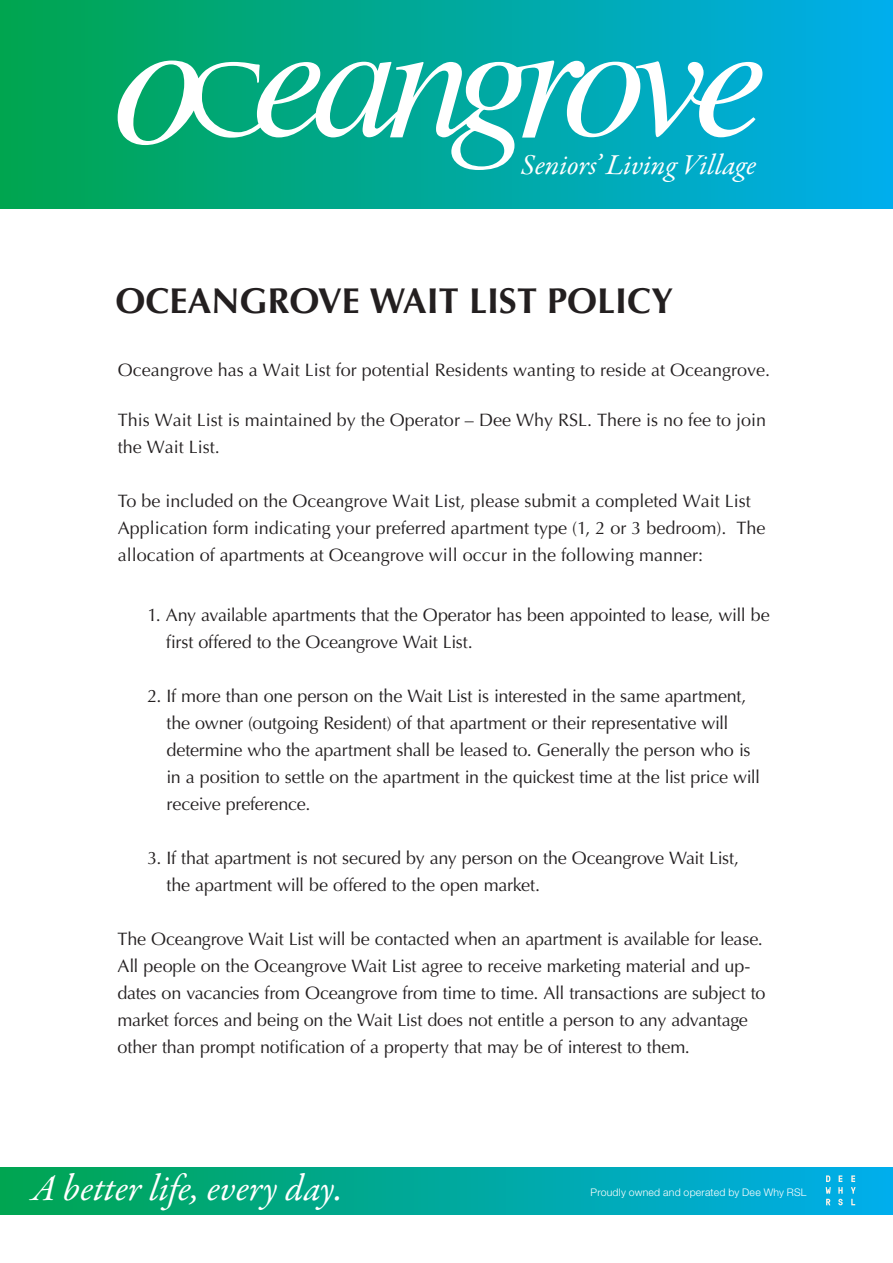
<style>
.page{position:relative;width:893px;height:1263px;background:#fff}
.page>*{position:absolute;margin:0;border:0;box-sizing:border-box;transform-origin:0 0}
.t1{font:italic 37.8px "Garamond Premr Pro";color:#fff}
.t2{font:700 36px "Optima";color:#231f20}
.t3{font:italic 28.95px "Garamond Premr Pro";letter-spacing:-.005em;color:#fff}
.t4{font:18px/27px "Optima";letter-spacing:-.01em;color:#231f20}
.t5{font:300 10.5px "Helvetica Neue LT Pro";letter-spacing:.02em;color:#fff}
</style>
<div class="page">
<div style="left:0;top:0;width:893px;height:208px;background:linear-gradient(to right,#00a44e,#00adec)"></div>
<svg style="left:118px;top:61px;width:467px;height:109px"></svg>
<svg style="left:567px;top:61px;width:195px;height:76px"></svg>
<div style="left:0;top:1167px;width:893px;height:47px;background:linear-gradient(to right,#00a550,#00adec)"></div>
<svg style="left:826px;top:1175px;width:5px;height:30px"></svg>
<svg style="left:838px;top:1175px;width:5px;height:30px"></svg>
<svg style="left:851px;top:1175px;width:5px;height:30px"></svg>
<p class="t3" style="left:521px;top:146px;width:237px">Seniors’ Living Village</p>
<p class="t2" style="left:115px;top:280px;width:559px">OCEANGROVE WAIT LIST POLICY</p>
<p class="t4" style="left:118px;top:356px;width:654px">Oceangrove has a Wait List for potential Residents wanting to reside at Oceangrove.</p>
<p class="t4" style="left:118px;top:407px;width:650px">This Wait List is maintained by the Operator – Dee Why RSL. There is no fee to join the Wait List.</p>
<p class="t4" style="left:118px;top:488px;width:649px">To be included on the Oceangrove Wait List, please submit a completed Wait List<br>Application form indicating your preferred apartment type (1, 2 or 3 bedroom). The allocation of apartments at Oceangrove will occur in the following manner:</p>
<p class="t4" style="left:166px;top:601px;width:605px;text-indent:-19px">1. Any available apartments that the Operator has been appointed to lease, will be first offered to the Oceangrove Wait List.</p>
<p class="t4" style="left:167px;top:682px;width:595px;text-indent:-19px">2. If more than one person on the Wait List is interested in the same apartment, the owner (outgoing Resident) of that apartment or their representative will determine who the apartment shall be leased to. Generally the person who is in a position to settle on the apartment in the quickest time at the list price will receive preference.</p>
<p class="t4" style="left:167px;top:844px;width:574px;text-indent:-19px">3. If that apartment is not secured by any person on the Oceangrove Wait List, the apartment will be offered to the open market.</p>
<p class="t4" style="left:118px;top:925px;width:649px">The Oceangrove Wait List will be contacted when an apartment is available for lease.<br>All people on the Oceangrove Wait List agree to receive marketing material and up&shy;dates on vacancies from Oceangrove from time to time. All transactions are subject to market forces and being on the Wait List does not entitle a person to any advantage other than prompt notification of a property that may be of interest to them.</p>
<p class="t1" style="left:31px;top:1164px;width:313px">A better life, every day.</p>
<p class="t5" style="left:591px;top:1186px;width:217px">Proudly owned and operated by Dee Why RSL</p>
</div>
